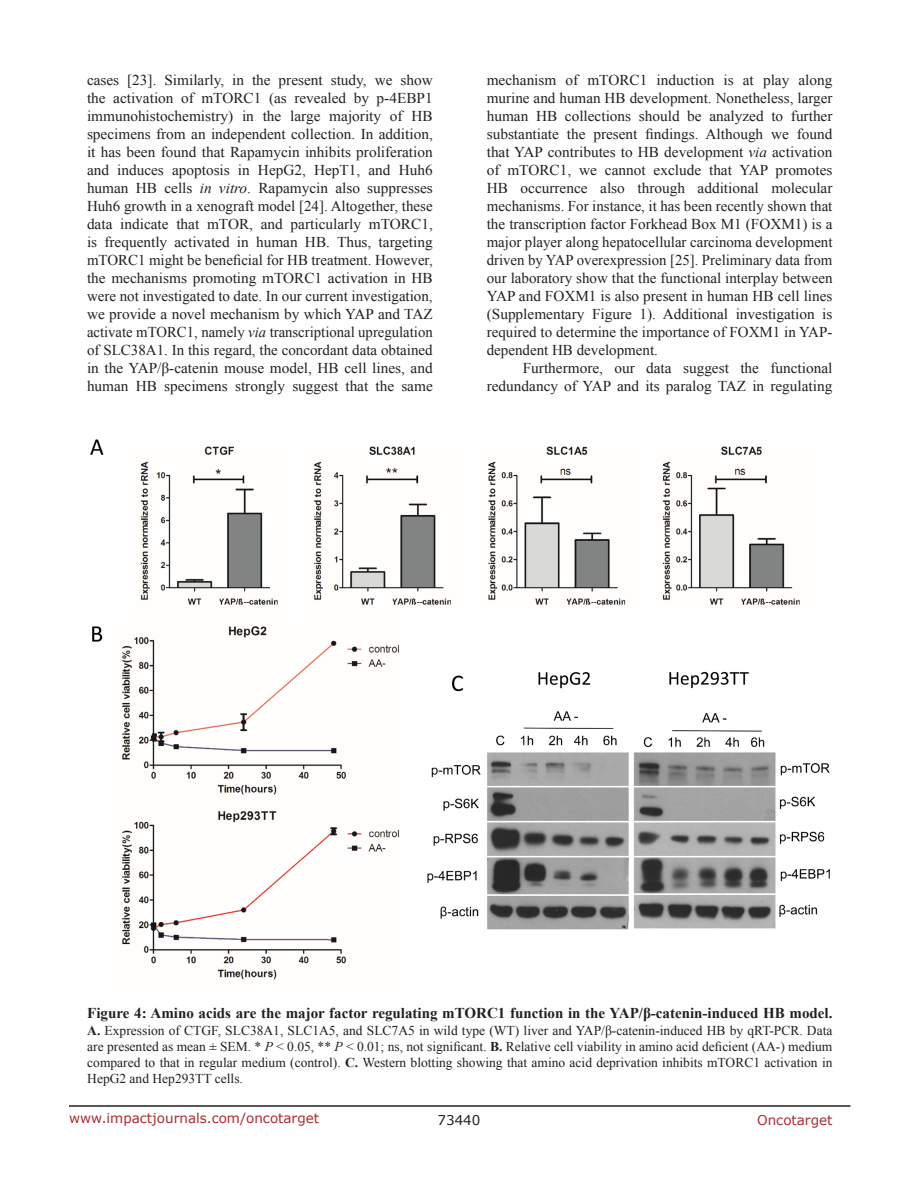
<style>
.page{position:relative;width:918px;height:1188px;background:#fff}
.page>*{position:absolute;margin:0;border:0;box-sizing:border-box;transform-origin:0 0}
.BodyText{font:15px/18px "Times New Roman";color:#221f22;text-align:justify}
.FigureText{font:700 15px "Times New Roman";color:#221f22}
.FigureText-2{font:13.5px/16.2px "Times New Roman";color:#221f22;text-align:justify}
.t1{font:13.5px "Verdana";color:#ac2b31}
.t2{font:13.5px "Verdana";color:#221f22}
.s1{font-style:italic}
.s2{font-weight:700}
</style>
<div class="page">
<hr style="left:69px;top:1105px;width:781px;height:2px;background:#231f20">
<img style="left:90px;top:439px;width:740px;height:541px">
<p class="BodyText" style="left:87px;top:71px;width:347px">cases [23]. Similarly, in the present study, we show the activation of mTORC1 (as revealed by p-4EBP1 immunohistochemistry) in the large majority of HB specimens from an independent collection. In addition, it has been found that Rapamycin inhibits proliferation and induces apoptosis in HepG2, HepT1, and Huh6 human HB cells <span class="s1">in vitro</span>. Rapamycin also suppresses Huh6 growth in a xenograft model [24]. Altogether, these data indicate that mTOR, and particularly mTORC1, is frequently activated in human HB. Thus, targeting mTORC1 might be beneficial for HB treatment. However, the mechanisms promoting mTORC1 activation in HB were not investigated to date. In our current investigation, we provide a novel mechanism by which YAP and TAZ activate mTORC1, namely <span class="s1">via</span> transcriptional upregulation of SLC38A1. In this regard, the concordant data obtained in the YAP/β-catenin mouse model, HB cell lines, and human HB specimens strongly suggest that the same</p>
<p class="BodyText" style="left:487px;top:71px;width:347px">mechanism of mTORC1 induction is at play along murine and human HB development. Nonetheless, larger human HB collections should be analyzed to further substantiate the present findings. Although we found that YAP contributes to HB development <span class="s1">via</span> activation of mTORC1, we cannot exclude that YAP promotes HB occurrence also through additional molecular mechanisms. For instance, it has been recently shown that the transcription factor Forkhead Box M1 (FOXM1) is a major player along hepatocellular carcinoma development driven by YAP overexpression [25]. Preliminary data from our laboratory show that the functional interplay between YAP and FOXM1 is also present in human HB cell lines (Supplementary Figure 1). Additional investigation is required to determine the importance of FOXM1 in YAP&shy;dependent HB development.</p>
<p class="BodyText" style="left:487px;top:359px;width:347px;text-align:right">Furthermore, our data suggest the functional redundancy of YAP and its paralog TAZ in regulating</p>
<p class="FigureText" style="left:87px;top:1003px;width:747px">Figure 4: Amino acids are the major factor regulating mTORC1 function in the YAP/β-catenin-induced HB model.</p>
<p class="FigureText-2" style="left:87px;top:1022px;width:747px"><span class="s2">A.</span> Expression of CTGF, SLC38A1, SLC1A5, and SLC7A5 in wild type (WT) liver and YAP/β-catenin-induced HB by qRT-PCR. Data are presented as mean ± SEM. * <span class="s1">P</span> &lt; 0.05, ** <span class="s1">P</span> &lt; 0.01; ns, not significant. <span class="s2">B.</span> Relative cell viability in amino acid deficient (AA-) medium compared to that in regular medium (control). <span class="s2">C.</span> Western blotting showing that amino acid deprivation inhibits mTORC1 activation in HepG2 and Hep293TT cells.</p>
<p class="t1" style="left:69px;top:1109px;width:252px">www.impactjournals.com/oncotarget</p>
<p class="t2" style="left:438px;top:1111px;width:44px">73440</p>
<p class="t1" style="left:757px;top:1111px;width:77px">Oncotarget</p>
</div>
